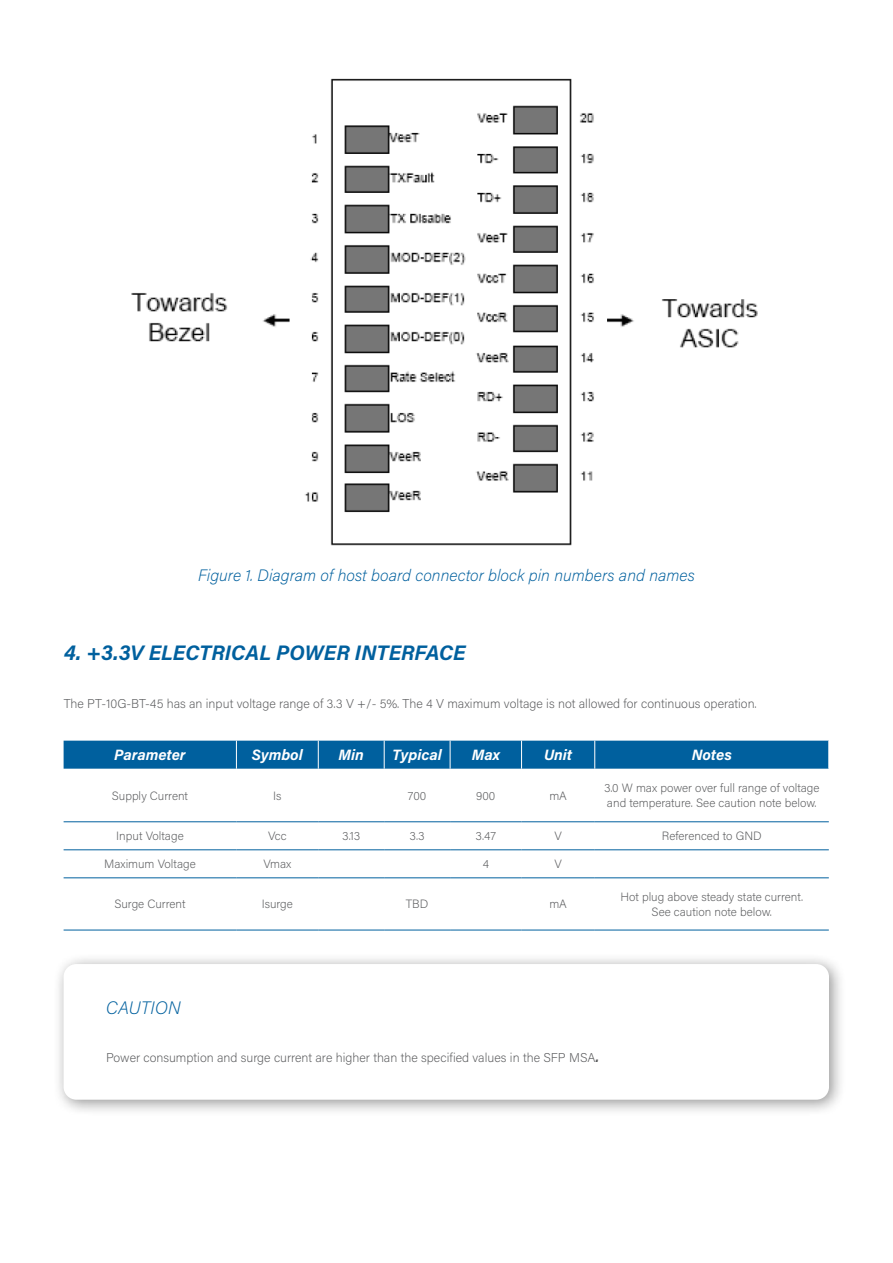
<style>
.page{position:relative;width:893px;height:1263px;background:#fff}
.page>*{position:absolute;margin:0;border:0;box-sizing:border-box;transform-origin:0 0}
.t1{font:italic 700 21px "Acumin Pro";color:#00609e}
.t2{font:italic 200 18px "Acumin Pro";letter-spacing:.01em;color:#00609e}
.t3{font:italic 200 16.5px "Acumin Pro";color:#00609e}
.t4{font:italic 700 15px "Acumin Pro";color:#fff}
.t5{font:200 12.75px "Acumin Pro";color:#58595b}
.t6{font:200 12px/14.4px "Acumin Pro";color:#58595b}
.s1{font-weight:600;font-style:italic;font-size:15px}
</style>
<div class="page">
<img style="left:131px;top:78px;width:627px;height:468px">
<div style="left:64px;top:741px;width:765px;height:28px;background:#00609e"></div>
<hr style="left:64px;top:821px;width:172px;height:1px;background:#00609e">
<hr style="left:236px;top:821px;width:82px;height:1px;background:#00609e">
<hr style="left:318px;top:821px;width:66px;height:1px;background:#00609e">
<hr style="left:384px;top:821px;width:66px;height:1px;background:#00609e">
<hr style="left:450px;top:821px;width:72px;height:1px;background:#00609e">
<hr style="left:522px;top:821px;width:73px;height:1px;background:#00609e">
<hr style="left:595px;top:821px;width:234px;height:1px;background:#00609e">
<hr style="left:64px;top:849px;width:172px;height:1px;background:#00609e">
<hr style="left:236px;top:849px;width:82px;height:1px;background:#00609e">
<hr style="left:318px;top:849px;width:66px;height:1px;background:#00609e">
<hr style="left:384px;top:849px;width:66px;height:1px;background:#00609e">
<hr style="left:450px;top:849px;width:72px;height:1px;background:#00609e">
<hr style="left:522px;top:849px;width:73px;height:1px;background:#00609e">
<hr style="left:595px;top:849px;width:234px;height:1px;background:#00609e">
<hr style="left:64px;top:877px;width:172px;height:1px;background:#00609e">
<hr style="left:236px;top:877px;width:82px;height:1px;background:#00609e">
<hr style="left:318px;top:877px;width:66px;height:1px;background:#00609e">
<hr style="left:384px;top:877px;width:66px;height:1px;background:#00609e">
<hr style="left:450px;top:877px;width:72px;height:1px;background:#00609e">
<hr style="left:522px;top:877px;width:73px;height:1px;background:#00609e">
<hr style="left:595px;top:877px;width:234px;height:1px;background:#00609e">
<hr style="left:64px;top:930px;width:172px;height:1px;background:#00609e">
<hr style="left:236px;top:930px;width:82px;height:1px;background:#00609e">
<hr style="left:318px;top:930px;width:66px;height:1px;background:#00609e">
<hr style="left:384px;top:930px;width:66px;height:1px;background:#00609e">
<hr style="left:450px;top:930px;width:72px;height:1px;background:#00609e">
<hr style="left:522px;top:930px;width:73px;height:1px;background:#00609e">
<hr style="left:595px;top:930px;width:234px;height:1px;background:#00609e">
<div style="left:52px;top:953px;width:794px;height:164px;background:#000;opacity:.42"></div>
<div style="left:64px;top:964px;width:765px;height:136px;background:#fff;border-radius:13px"></div>
<h3 class="t3" style="left:198px;top:563px;width:498px">Figure 1. Diagram of host board connector block pin numbers and names</h3>
<h1 class="t1" style="left:64px;top:637px;width:403px">4. +3.3V ELECTRICAL POWER INTERFACE</h1>
<p class="t5" style="left:64px;top:694px;width:694px">The PT-10G-BT-45 has an input voltage range of 3.3 V +/- 5%. The 4 V maximum voltage is not allowed for continuous operation.</p>
<p class="t4" style="left:114px;top:744px;width:73px">Parameter</p>
<p class="t4" style="left:252px;top:744px;width:52px">Symbol</p>
<p class="t4" style="left:339px;top:744px;width:27px">Min</p>
<p class="t4" style="left:393px;top:744px;width:51px">Typical</p>
<p class="t4" style="left:472px;top:744px;width:30px">Max</p>
<p class="t4" style="left:544px;top:744px;width:30px">Unit</p>
<p class="t4" style="left:692px;top:744px;width:42px">Notes</p>
<p class="t6" style="left:112px;top:788px;width:78px">Supply Current</p>
<p class="t6" style="left:273px;top:788px;width:10px">Is</p>
<p class="t6" style="left:408px;top:788px;width:20px">700</p>
<p class="t6" style="left:476px;top:788px;width:21px">900</p>
<p class="t6" style="left:549px;top:788px;width:19px">mA</p>
<p class="t6" style="left:604px;top:781px;width:217px">3.0 W max power over full range of voltage and temperature. See caution note below.</p>
<p class="t6" style="left:116px;top:828px;width:69px">Input Voltage</p>
<p class="t6" style="left:268px;top:828px;width:20px">Vcc</p>
<p class="t6" style="left:342px;top:828px;width:20px">3.13</p>
<p class="t6" style="left:410px;top:828px;width:17px">3.3</p>
<p class="t6" style="left:476px;top:828px;width:22px">3.47</p>
<p class="t6" style="left:554px;top:828px;width:9px">V</p>
<p class="t6" style="left:662px;top:828px;width:102px">Referenced to GND</p>
<p class="t6" style="left:104px;top:856px;width:93px">Maximum Voltage</p>
<p class="t6" style="left:263px;top:856px;width:29px">Vmax</p>
<p class="t6" style="left:483px;top:856px;width:8px">4</p>
<p class="t6" style="left:554px;top:856px;width:9px">V</p>
<p class="t6" style="left:114px;top:896px;width:73px">Surge Current</p>
<p class="t6" style="left:262px;top:896px;width:32px">Isurge</p>
<p class="t6" style="left:406px;top:896px;width:24px">TBD</p>
<p class="t6" style="left:549px;top:896px;width:19px">mA</p>
<p class="t6" style="left:620px;top:889px;width:184px;text-align:center">Hot plug above steady state current.<br>See caution note below.</p>
<h2 class="t2" style="left:106px;top:996px;width:76px">CAUTION</h2>
<p class="t5" style="left:106px;top:1049px;width:495px">Power consumption and surge current are higher than the specified values in the SFP MSA<span class="s1">.</span></p>
</div>
